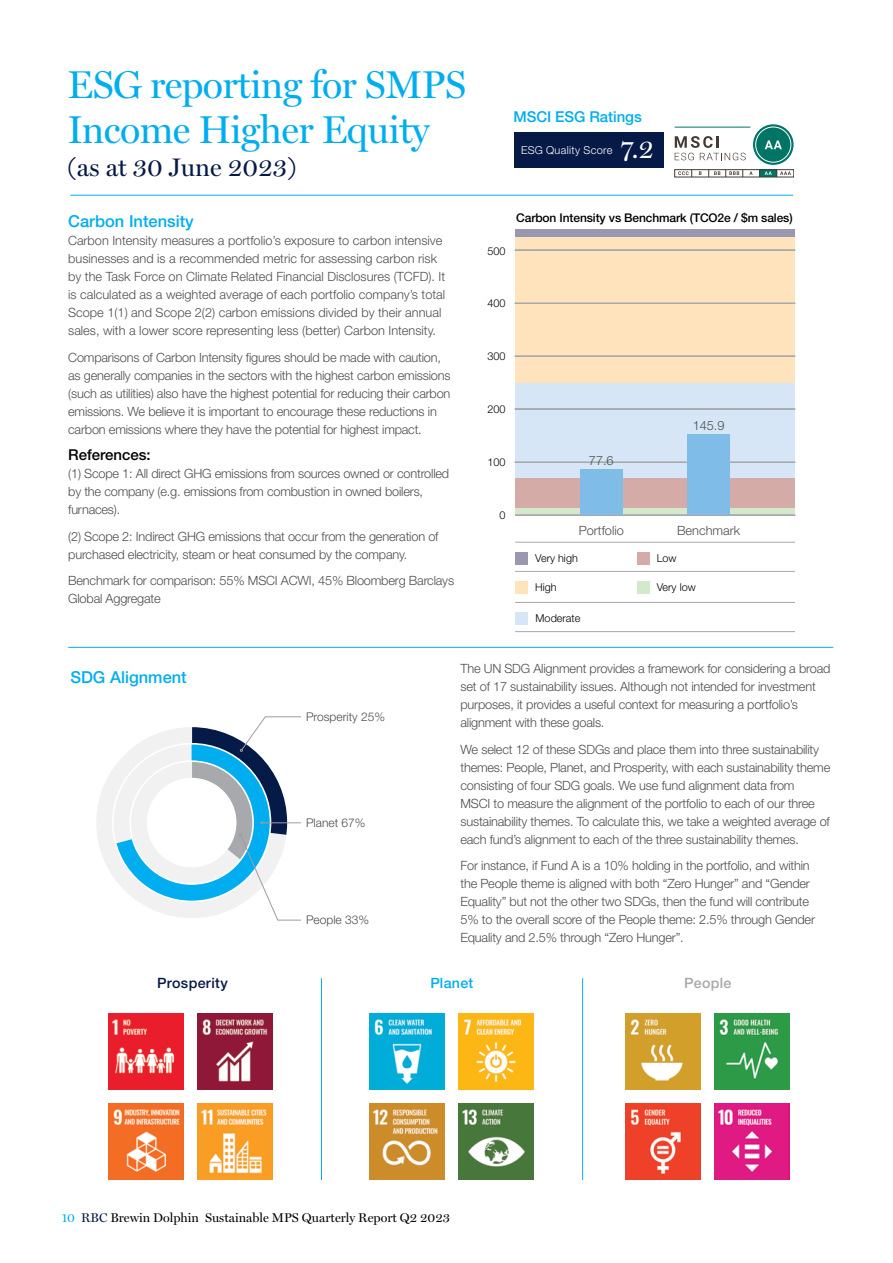
<style>
.page{position:relative;width:893px;height:1263px;background:#fff}
.page>*{position:absolute;margin:0;border:0;box-sizing:border-box;transform-origin:0 0}
.t1{font:39px/45px "Miller Display";letter-spacing:-.015em;color:#00aeef}
.t2{font:26.55px "Miller Display";color:#fff}
.t3{font:25.5px "Miller Display";color:#061a47}
.t4{font:500 16.5px "Helvetica Neue LT Std";color:#00aeef}
.t5{font:500 15px "Helvetica Neue LT Std";letter-spacing:-.005em;color:#00aeef}
.t6{font:500 15px "Helvetica Neue LT Std";color:#000}
.t7{font:500 14.25px "Helvetica Neue LT Std";letter-spacing:.02em;color:#061a47}
.t8{font:500 14.25px "Helvetica Neue LT Std";letter-spacing:.02em;color:#00aeef}
.t9{font:500 14.25px "Helvetica Neue LT Std";letter-spacing:.02em;color:#a7a9ac}
.t10{font:300 12.75px/18px "Helvetica Neue LT Std";letter-spacing:-.015em;color:#4d4d4f}
.t11{font:12.75px "Miller Display";color:#000}
.t12{font:500 12px "Helvetica Neue LT Std";letter-spacing:-.01em;color:#000}
.t13{font:300 12px "Helvetica Neue LT Std";color:#4d4d4f}
.t14{font:300 10.95px "Helvetica Neue LT Std";letter-spacing:.03em;color:#fff}
.t15{font:300 10.8px "Helvetica Neue LT Std";color:#000}
.s1{font-size:11.1px}
.s2{color:#00aeef}
.s3{color:#061a47}
</style>
<div class="page">
<hr style="left:321px;top:978px;width:1px;height:202px;background:#00aeef">
<hr style="left:582px;top:978px;width:1px;height:202px;background:#00aeef">
<div style="left:626px;top:1013px;width:75px;height:77px;background:#d19f2a"></div>
<img style="left:630px;top:1019px;width:53px;height:62px">
<div style="left:715px;top:1013px;width:75px;height:77px;background:#2c9a47"></div>
<img style="left:719px;top:1019px;width:60px;height:61px">
<div style="left:626px;top:1103px;width:75px;height:77px;background:#ef412a"></div>
<img style="left:630px;top:1109px;width:51px;height:65px">
<div style="left:715px;top:1103px;width:75px;height:77px;background:#e01a83"></div>
<img style="left:718px;top:1104px;width:72px;height:75px">
<div style="left:370px;top:1013px;width:75px;height:77px;background:#00add8"></div>
<img style="left:374px;top:1019px;width:58px;height:65px">
<div style="left:459px;top:1013px;width:75px;height:77px;background:#fdb714"></div>
<img style="left:463px;top:1019px;width:59px;height:63px">
<div style="left:370px;top:1103px;width:75px;height:77px;background:#cd8c2a"></div>
<img style="left:373px;top:1109px;width:65px;height:57px">
<div style="left:459px;top:1103px;width:75px;height:77px;background:#48773c"></div>
<img style="left:462px;top:1109px;width:63px;height:58px">
<div style="left:109px;top:1013px;width:75px;height:77px;background:#ea1d2d"></div>
<img style="left:112px;top:1019px;width:63px;height:55px">
<div style="left:198px;top:1013px;width:75px;height:77px;background:#8f1838"></div>
<img style="left:202px;top:1019px;width:66px;height:63px">
<div style="left:109px;top:1103px;width:75px;height:77px;background:#f36e24"></div>
<img style="left:113px;top:1109px;width:67px;height:63px">
<div style="left:198px;top:1103px;width:75px;height:77px;background:#f99d25"></div>
<img style="left:201px;top:1109px;width:66px;height:65px">
<hr style="left:68px;top:647px;width:765px;height:1px;background:#00aeef">
<hr style="left:515px;top:542px;width:280px;height:1px;background:#a7a9ac">
<hr style="left:515px;top:571px;width:280px;height:1px;background:#a7a9ac">
<hr style="left:515px;top:602px;width:280px;height:1px;background:#a7a9ac">
<hr style="left:515px;top:631px;width:280px;height:1px;background:#a7a9ac">
<div style="left:515px;top:552px;width:13px;height:12px;background:#9998ae"></div>
<div style="left:637px;top:552px;width:13px;height:12px;background:#d4aba7"></div>
<div style="left:515px;top:581px;width:13px;height:13px;background:#ffe3bd"></div>
<div style="left:637px;top:581px;width:13px;height:13px;background:#d4e9c9"></div>
<div style="left:515px;top:612px;width:13px;height:13px;background:#d6e6f6"></div>
<div style="left:514px;top:132px;width:150px;height:35px;background:#061a47"></div>
<svg style="left:675px;top:136px;width:71px;height:24px"></svg>
<hr style="left:675px;top:127px;width:75px;height:1px;background:#007565">
<svg style="left:753px;top:124px;width:41px;height:41px"></svg>
<div style="left:756px;top:127px;width:35px;height:35px;border:1px solid #fff;border-radius:50%"></div>
<svg style="left:765px;top:140px;width:17px;height:9px"></svg>
<svg style="left:678px;top:170px;width:14px;height:7px"></svg>
<svg style="left:699px;top:171px;width:3px;height:4px"></svg>
<svg style="left:708px;top:170px;width:35px;height:7px"></svg>
<svg style="left:749px;top:171px;width:4px;height:4px"></svg>
<svg style="left:759px;top:170px;width:32px;height:7px"></svg>
<hr style="left:70px;top:195px;width:723px;height:1px;background:#00aeef">
<div style="left:515px;top:507px;width:280px;height:8px;background:#d4e9c9"></div>
<div style="left:515px;top:478px;width:280px;height:29px;background:#d4aba7"></div>
<div style="left:515px;top:383px;width:280px;height:95px;background:#d6e6f6"></div>
<div style="left:515px;top:237px;width:280px;height:146px;background:#ffe3bd"></div>
<div style="left:515px;top:229px;width:280px;height:8px;background:#9998ae"></div>
<div style="left:515px;top:462px;width:280px;height:1px;border:1px solid #a7a9ac"></div>
<div style="left:515px;top:409px;width:280px;height:1px;border:1px solid #a7a9ac"></div>
<div style="left:515px;top:356px;width:280px;height:1px;border:1px solid #a7a9ac"></div>
<div style="left:515px;top:303px;width:280px;height:1px;border:1px solid #a7a9ac"></div>
<div style="left:515px;top:250px;width:280px;height:1px;border:1px solid #a7a9ac"></div>
<div style="left:515px;top:515px;width:280px;height:1px;border:1px solid #a7a9ac"></div>
<div style="left:687px;top:434px;width:43px;height:81px;background:#7fbde8"></div>
<div style="left:580px;top:469px;width:42px;height:46px;background:#7fbde8"></div>
<svg style="left:96px;top:716px;width:205px;height:204px"></svg>
<h1 class="t1" style="left:68px;top:62px;width:400px">ESG reporting for SMPS<br>Income Higher Equity</h1>
<h3 class="t3" style="left:68px;top:152px;width:230px">(as at 30 June 2023)</h3>
<p class="t4" style="left:68px;top:211px;width:127px">Carbon Intensity</p>
<p class="t10" style="left:68px;top:231px;width:378px">Carbon Intensity measures a portfolio’s exposure to carbon intensive businesses and is a recommended metric for assessing carbon risk by the Task Force on Climate Related Financial Disclosures (TCFD). It is calculated as a weighted average of each portfolio company’s total Scope 1(1) and Scope 2(2) carbon emissions divided by their annual sales, with a lower score representing less (better) Carbon Intensity.</p>
<p class="t10" style="left:68px;top:348px;width:384px">Comparisons of Carbon Intensity figures should be made with caution, as generally companies in the sectors with the highest carbon emissions (such as utilities) also have the highest potential for reducing their carbon emissions. We believe it is important to encourage these reductions in carbon emissions where they have the potential for highest impact.</p>
<p class="t6" style="left:68px;top:446px;width:84px">References:</p>
<p class="t10" style="left:68px;top:464px;width:383px">(1) Scope 1: All direct GHG emissions from sources owned or controlled by the company (e.g. emissions from combustion in owned boilers, furnaces).</p>
<p class="t10" style="left:68px;top:527px;width:372px">(2) Scope 2: Indirect GHG emissions that occur from the generation of purchased electricity, steam or heat consumed by the company.</p>
<p class="t10" style="left:68px;top:571px;width:387px">Benchmark for comparison: 55% MSCI ACWI, 45% Bloomberg Barclays<br>Global Aggregate</p>
<p class="t5" style="left:513px;top:107px;width:130px">MSCI ESG Ratings</p>
<p class="t14" style="left:521px;top:143px;width:93px">ESG Quality <span class="s1">Score</span></p>
<h2 class="t2" style="left:620px;top:133px;width:35px">7.2</h2>
<p class="t15" style="left:487px;top:244px;width:20px">500</p>
<p class="t12" style="left:516px;top:210px;width:278px">Carbon Intensity vs Benchmark (TCO2e / $m sales)</p>
<p class="t15" style="left:487px;top:297px;width:20px">400</p>
<p class="t15" style="left:487px;top:350px;width:20px">300</p>
<p class="t15" style="left:487px;top:403px;width:20px">200</p>
<p class="t15" style="left:487px;top:455px;width:20px">100</p>
<p class="t15" style="left:499px;top:508px;width:8px">0</p>
<p class="t10" style="left:589px;top:451px;width:26px">77.6</p>
<p class="t10" style="left:579px;top:521px;width:47px">Portfolio</p>
<p class="t10" style="left:693px;top:416px;width:33px">145.9</p>
<p class="t10" style="left:677px;top:521px;width:65px">Benchmark</p>
<p class="t15" style="left:535px;top:551px;width:44px">Very high</p>
<p class="t15" style="left:657px;top:551px;width:21px">Low</p>
<p class="t15" style="left:535px;top:580px;width:23px">High</p>
<p class="t15" style="left:657px;top:580px;width:41px">Very low</p>
<p class="t15" style="left:536px;top:611px;width:46px">Moderate</p>
<p class="t4" style="left:70px;top:667px;width:118px">SDG Alignment</p>
<p class="t10" style="left:460px;top:659px;width:371px">The UN SDG Alignment provides a framework for considering a broad set of 17 sustainability issues. Although not intended for investment purposes, it provides a useful context for measuring a portfolio’s alignment with these goals.</p>
<p class="t10" style="left:460px;top:740px;width:371px">We select 12 of these SDGs and place them into three sustainability themes: People, Planet, and Prosperity, with each sustainability theme consisting of four SDG goals. We use fund alignment data from<br>MSCI to measure the alignment of the portfolio to each of our three sustainability themes. To calculate this, we take a weighted average of each fund’s alignment to each of the three sustainability themes.</p>
<p class="t10" style="left:460px;top:856px;width:356px">For instance, if Fund A is a 10% holding in the portfolio, and within the People theme is aligned with both “Zero Hunger” and “Gender Equality” but not the other two SDGs, then the fund will contribute 5% to the overall score of the People theme: 2.5% through Gender Equality and 2.5% through “Zero Hunger”.</p>
<p class="t7" style="left:157px;top:975px;width:72px">Prosperity</p>
<p class="t8" style="left:430px;top:975px;width:45px">Planet</p>
<p class="t9" style="left:684px;top:975px;width:49px">People</p>
<p class="t13" style="left:306px;top:709px;width:81px">Prosperity 25%</p>
<p class="t13" style="left:306px;top:815px;width:61px">Planet 67%</p>
<p class="t13" style="left:306px;top:913px;width:65px">People 33%</p>
<p class="t11" style="left:62px;top:1210px;width:390px"><span class="s2">10</span> <span class="s3">RBC</span> Brewin Dolphin Sustainable MPS Quarterly Report Q2 2023</p>
</div>
